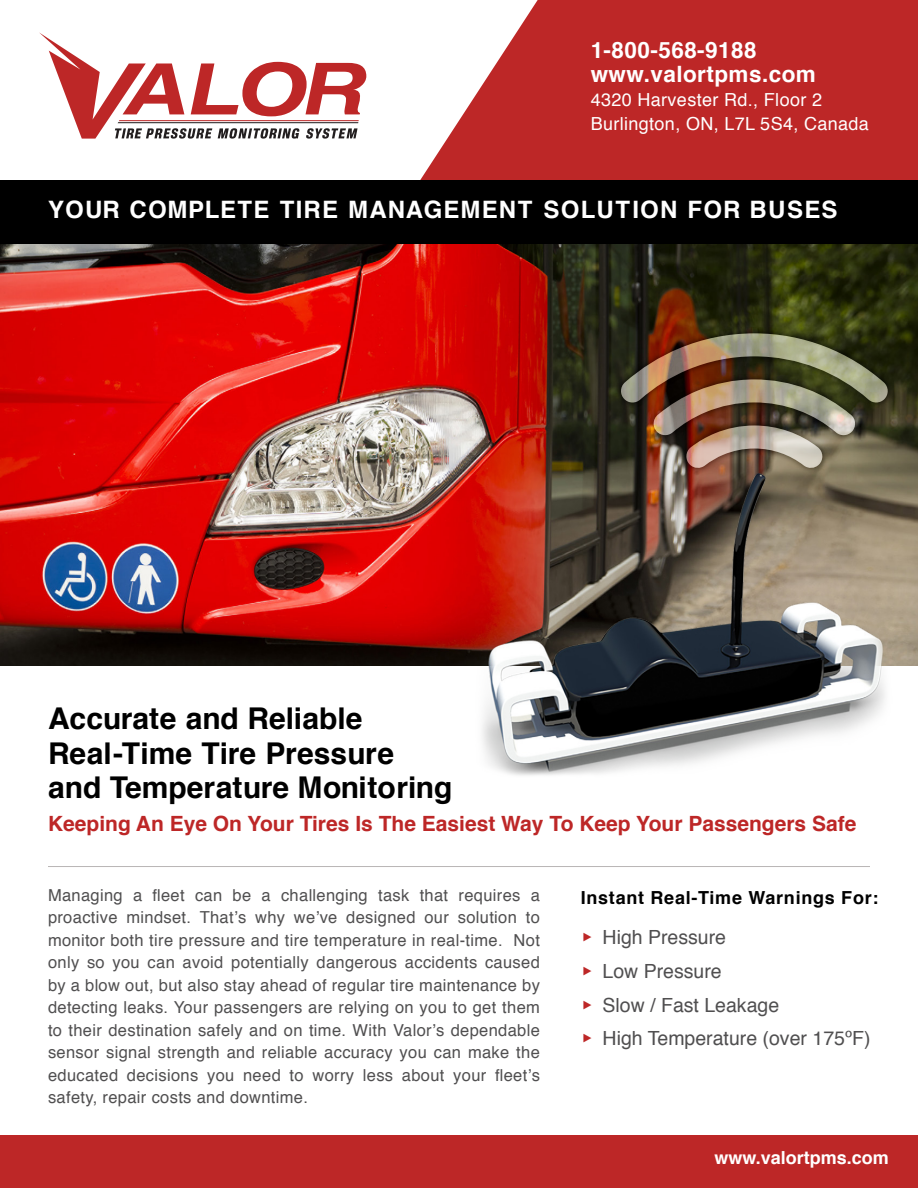
<style>
.page{position:relative;width:918px;height:1188px;background:#fff}
.page>*{position:absolute;margin:0;border:0;box-sizing:border-box;transform-origin:0 0}
.t1{font:700 30px/34.2px "Helvetica";color:#000}
.t2{font:700 24px "Helvetica";letter-spacing:.05em;color:#fff}
.t3{font:700 22.5px/24px "Helvetica";letter-spacing:.02em;color:#fff}
.t4{font:700 21px "Helvetica";color:#bd2727}
.t5{font:19.5px/33.8px "Helvetica";color:#504f50}
.t6{font:18px/24px "Helvetica";letter-spacing:.02em;color:#fff}
.t7{font:700 18px "Helvetica";letter-spacing:.04em;color:#000}
.t8{font:700 18px "Helvetica";color:#fff}
.t9{font:16.5px/22.5px "Helvetica";letter-spacing:.02em;color:#504f50;text-align:justify}
.s1{font-size:34.5px;color:#bd2727}
</style>
<div class="page">
<img style="left:0;top:244px;width:918px;height:421px">
<svg style="left:420px;top:0;width:498px;height:180px;background:#c44040"></svg>
<svg style="left:39px;top:32px;width:327px;height:107px"></svg>
<div style="left:0;top:180px;width:918px;height:64px;background:#000"></div>
<div style="left:0;top:1135px;width:918px;height:53px;background:#bd2727"></div>
<img style="left:466px;top:467px;width:432px;height:309px">
<div style="left:615px;top:327px;width:279px;height:147px;background:#000;opacity:.75"></div>
<img style="left:620px;top:333px;width:269px;height:136px">
<hr style="left:48px;top:866px;width:822px;height:1px;background:#b9b6b6">
<h3 class="t3" style="left:591px;top:37px;width:227px">1-800-568-9188 www.valortpms.com</h3>
<p class="t6" style="left:591px;top:87px;width:280px">4320 Harvester Rd., Floor 2<br>Burlington, ON, L7L 5S4, Canada</p>
<h2 class="t2" style="left:48px;top:188px;width:791px">YOUR COMPLETE TIRE MANAGEMENT SOLUTION FOR BUSES</h2>
<h1 class="t1" style="left:48px;top:700px;width:406px">Accurate and Reliable<br>Real-Time Tire Pressure and Temperature Monitoring</h1>
<p class="t4" style="left:48px;top:805px;width:810px">Keeping An Eye On Your Tires Is The Easiest Way To Keep Your Passengers Safe</p>
<p class="t9" style="left:48px;top:883px;width:493px">Managing a fleet can be a challenging task that requires a proactive mindset. That’s why we’ve designed our solution to monitor both tire pressure and tire temperature in real-time. Not only so you can avoid potentially dangerous accidents caused by a blow out, but also stay ahead of regular tire maintenance by detecting leaks. Your passengers are relying on you to get them to their destination safely and on time. With Valor’s dependable sensor signal strength and reliable accuracy you can make the educated decisions you need to worry less about your fleet’s safety, repair costs and downtime.</p>
<p class="t7" style="left:581px;top:881px;width:299px">Instant Real-Time Warnings For:</p>
<p class="t5" style="left:581px;top:920px;width:291px"><span class="s1">‣</span> High Pressure<br><span class="s1">‣</span> Low Pressure<br><span class="s1">‣</span> Slow / Fast Leakage<br><span class="s1">‣</span> High Temperature (over 175ºF)</p>
<p class="t8" style="left:714px;top:1142px;width:176px">www.valortpms.com</p>
</div>
